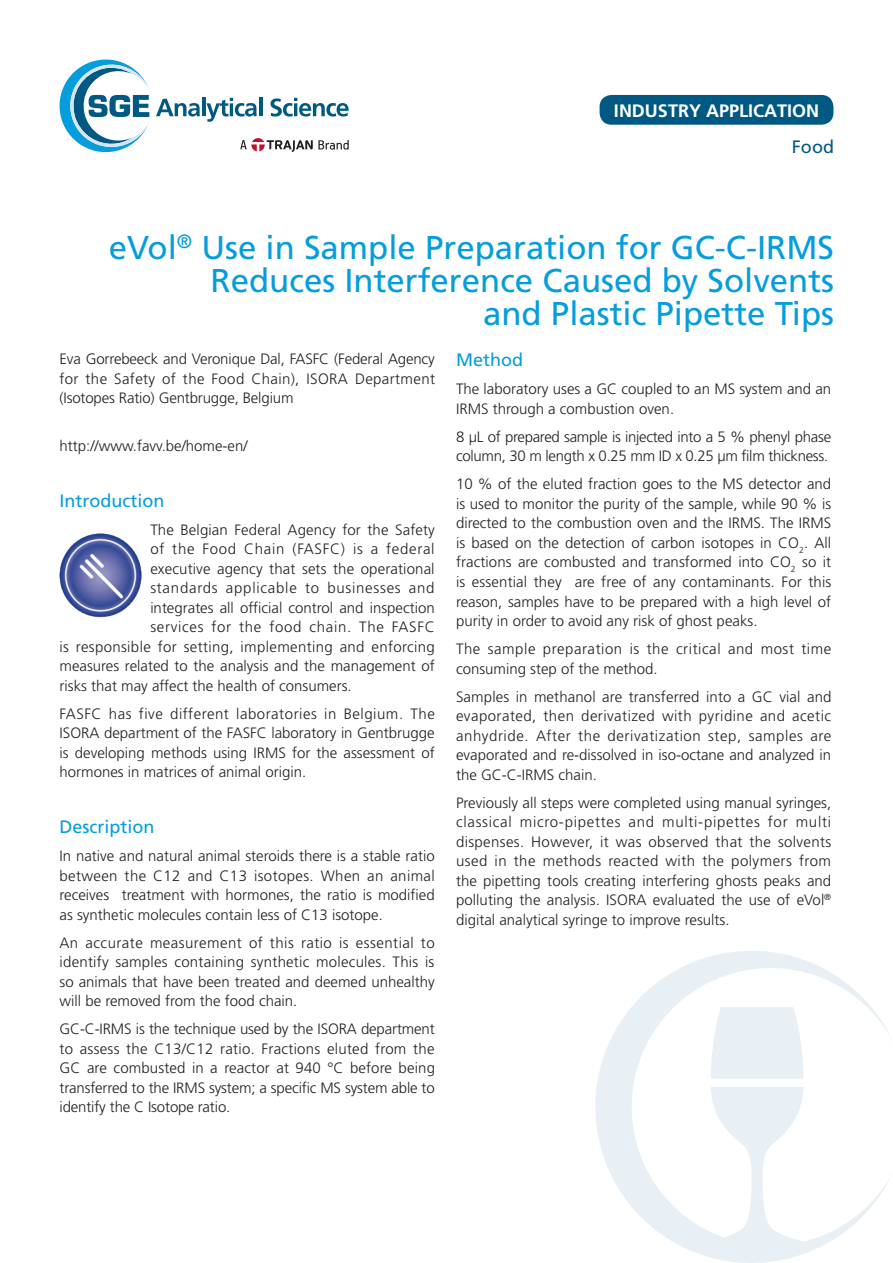
<style>
.page{position:relative;width:893px;height:1263px;background:#fff}
.page>*{position:absolute;margin:0;border:0;box-sizing:border-box;transform-origin:0 0}
.t1{font:33px/33px "Frutiger";color:#069ddc;text-align:right}
.t2{font:18px "Frutiger";color:#069ddc}
.t3{font:700 18px "Frutiger";color:#fff}
.t4{font:18px "Frutiger";color:#005983}
.t5{font:300 15px/19.5px "Frutiger";color:#231f20;text-align:justify}
.t6{font:300 15px/19.5px "Frutiger";letter-spacing:-.02em;color:#231f20}
.t7{font:300 15px/19.5px "Frutiger";letter-spacing:.035em;color:#231f20}
.t8{font:300 15px "Frutiger";letter-spacing:.045em;color:#231f20}
.t9{font:300 15px "Frutiger";letter-spacing:.025em;color:#231f20}
.t10{font:300 15px "Frutiger";letter-spacing:.05em;color:#231f20}
</style>
<div class="page">
<div style="left:600px;top:95px;width:233px;height:30px;background:#005983;border-radius:12px"></div>
<svg style="left:156px;top:99px;width:44px;height:18px"></svg>
<hr style="left:202px;top:97px;width:3px;height:19px;background:#005983">
<svg style="left:206px;top:98px;width:51px;height:24px"></svg>
<hr style="left:259px;top:97px;width:3px;height:19px;background:#005983">
<svg style="left:271px;top:98px;width:78px;height:19px"></svg>
<svg style="left:59px;top:59px;width:91px;height:94px"></svg>
<svg style="left:240px;top:138px;width:109px;height:14px"></svg>
<svg style="left:595px;top:951px;width:296px;height:312px"></svg>
<img style="left:59px;top:534px;width:83px;height:83px">
<p class="t3" style="left:614px;top:100px;width:207px">INDUSTRY APPLICATION</p>
<p class="t4" style="left:792px;top:136px;width:44px">Food</p>
<h1 class="t1" style="left:109px;top:231px;width:727px">eVol<sup>®</sup> Use in Sample Preparation for GC-C-IRMS<br>Reduces Interference Caused by Solvents<br>and Plastic Pipette Tips</h1>
<p class="t5" style="left:60px;top:349px;width:377px">Eva Gorrebeeck and Veronique Dal, FASFC (Federal Agency for the Safety of the Food Chain), ISORA Department (Isotopes Ratio) Gentbrugge, Belgium</p>
<p class="t5" style="left:60px;top:436px;width:190px">http://www.favv.be/home-en/</p>
<p class="t2" style="left:60px;top:490px;width:106px">Introduction</p>
<p class="t5" style="left:150px;top:520px;width:286px">The Belgian Federal Agency for the Safety</p>
<p class="t8" style="left:150px;top:541px;width:286px">of the Food Chain (FASFC) is a federal</p>
<p class="t5" style="left:150px;top:559px;width:286px">executive agency that sets the operational</p>
<p class="t10" style="left:150px;top:580px;width:286px">standards applicable to businesses and</p>
<p class="t5" style="left:150px;top:598px;width:286px">integrates all official control and inspection</p>
<p class="t8" style="left:150px;top:619px;width:286px">services for the food chain. The FASFC</p>
<p class="t9" style="left:60px;top:638px;width:377px">is responsible for setting, implementing and enforcing</p>
<p class="t5" style="left:60px;top:656px;width:377px">measures related to the analysis and the management of</p>
<p class="t5" style="left:60px;top:676px;width:294px">risks that may affect the health of consumers.</p>
<p class="t5" style="left:60px;top:704px;width:377px">FASFC has five different laboratories in Belgium. The ISORA department of the FASFC laboratory in Gentbrugge is developing methods using IRMS for the assessment of hormones in matrices of animal origin.</p>
<p class="t2" style="left:60px;top:816px;width:97px">Description</p>
<p class="t5" style="left:60px;top:846px;width:377px">In native and natural animal steroids there is a stable ratio between the C12 and C13 isotopes. When an animal receives treatment with hormones, the ratio is modified as synthetic molecules contain less of C13 isotope.</p>
<p class="t5" style="left:60px;top:933px;width:377px">An accurate measurement of this ratio is essential to identify samples containing synthetic molecules. This is so animals that have been treated and deemed unhealthy will be removed from the food chain.</p>
<p class="t5" style="left:60px;top:1019px;width:377px">GC-C-IRMS is the technique used by the ISORA department to assess the C13/C12 ratio. Fractions eluted from the GC are combusted in a reactor at 940 °C before being transferred to the IRMS system; a specific MS system able to identify the C Isotope ratio.</p>
<p class="t2" style="left:456px;top:350px;width:68px">Method</p>
<p class="t5" style="left:456px;top:380px;width:377px">The laboratory uses a GC coupled to an MS system and an<br>IRMS through a combustion oven.</p>
<p class="t6" style="left:456px;top:427px;width:377px">8 µL of prepared sample is injected into a 5 % phenyl phase column, 30 m length x 0.25 mm ID x 0.25 µm film thickness.</p>
<p class="t5" style="left:456px;top:475px;width:377px">10 % of the eluted fraction goes to the MS detector and is used to monitor the purity of the sample, while 90 % is directed to the combustion oven and the IRMS. The IRMS is based on the detection of carbon isotopes in CO<sub>2</sub>. All fractions are combusted and transformed into CO<sub>2</sub> so it is essential they are free of any contaminants. For this reason, samples have to be prepared with a high level of purity in order to avoid any risk of ghost peaks.</p>
<p class="t7" style="left:456px;top:639px;width:377px">The sample preparation is the critical and most time consuming step of the method.</p>
<p class="t5" style="left:456px;top:687px;width:377px">Samples in methanol are transferred into a GC vial and evaporated, then derivatized with pyridine and acetic anhydride. After the derivatization step, samples are evaporated and re-dissolved in iso-octane and analyzed in the GC-C-IRMS chain.</p>
<p class="t5" style="left:456px;top:793px;width:377px">Previously all steps were completed using manual syringes, classical micro-pipettes and multi-pipettes for multi dispenses. However, it was observed that the solvents used in the methods reacted with the polymers from the pipetting tools creating interfering ghosts peaks and polluting the analysis. ISORA evaluated the use of eVol<sup>® </sup>digital analytical syringe to improve results.</p>
</div>
